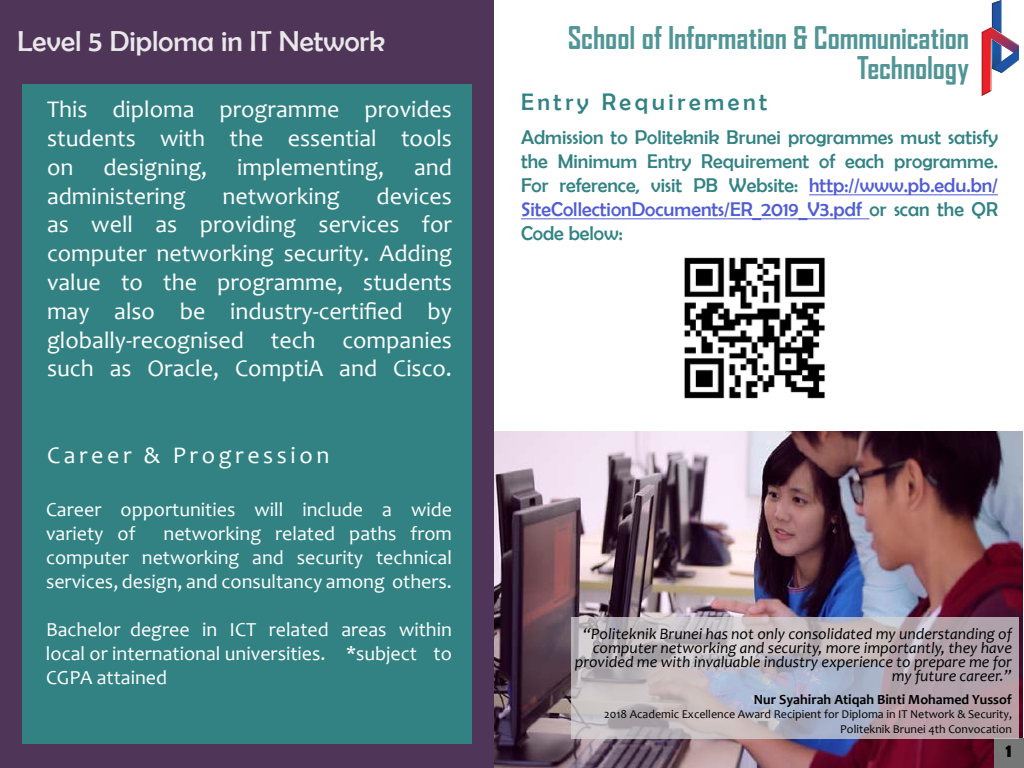
<style>
.page{position:relative;width:1024px;height:768px;background:#fff}
.page>*{position:absolute;margin:0;border:0;box-sizing:border-box;transform-origin:0 0}
.t1{font:700 30px/30px "Agency FB";letter-spacing:-.005em;color:#328284;text-align:right}
.t2{font:29px "Berlin Sans FB";color:#e9e7e9}
.t3{font:24px/28.8px "Candara";color:#fff;text-align:justify}
.t4{font:24px "Candara";letter-spacing:.15em;color:#fff}
.t5{font:24px "Berlin Sans FB";letter-spacing:.15em;color:#328284}
.t6{font:20px/24px "Candara";color:#fff;text-align:justify}
.t7{font:20px/24px "Berlin Sans FB";color:#328284;text-align:justify}
.t8{font:700 19px "Berlin Sans FB Demi";color:#000}
.t9{font:italic 16px/14px "Candara";color:#000;text-align:right}
.t10{font:700 14px "Candara";color:#000}
.t11{font:12px/14.4px "Candara";color:#000;text-align:right}
.s1{color:#4f5cd6}
</style>
<div class="page">
<img style="left:494px;top:431px;width:529px;height:337px">
<div style="left:0;top:0;width:494px;height:768px;background:#4f3558"></div>
<hr style="left:809px;top:194px;width:189px;height:1px;background:#4f5cd6">
<hr style="left:521px;top:218px;width:349px;height:1px;background:#4f5cd6">
<div style="left:22px;top:84px;width:450px;height:660px;background:#328284"></div>
<div style="left:994px;top:738px;width:30px;height:30px;background:#757676"></div>
<svg style="left:981px;top:0;width:38px;height:96px"></svg>
<svg style="left:571px;top:617px;width:448px;height:122px;background:#bab2ba"></svg>
<img style="left:684px;top:257px;width:141px;height:142px">
<p class="t2" style="left:18px;top:25px;width:369px">Level 5 Diploma in IT Network</p>
<p class="t3" style="left:47px;top:95px;width:407px">This diploma programme provides students with the essential tools on designing, implementing, and administering</p>
<p class="t3" style="left:223px;top:181px;width:119px">networking</p>
<p class="t3" style="left:47px;top:181px;width:407px;text-indent:330px">devices as well as providing services for computer networking security. Adding value to the programme, students may also be industry-certified by globally-recognised tech companies such as Oracle, ComptiA and Cisco.</p>
<p class="t4" style="left:47px;top:440px;width:284px">Career &amp; Progression</p>
<p class="t6" style="left:46px;top:497px;width:407px">Career opportunities will include a wide variety of</p>
<p class="t6" style="left:46px;top:521px;width:408px;text-indent:118px">networking related paths from computer networking and security technical services, design, and consultancy among others.</p>
<p class="t6" style="left:46px;top:617px;width:408px">Bachelor degree in ICT related areas within local or international universities. *subject to CGPA attained</p>
<p class="t1" style="left:567px;top:22px;width:403px">School of Information &amp; Communication<br>Technology</p>
<p class="t5" style="left:521px;top:88px;width:248px">Entry Requirement</p>
<p class="t7" style="left:521px;top:125px;width:479px">Admission to Politeknik Brunei programmes must satisfy the Minimum Entry Requirement of each programme.<br>For reference, visit PB Website: <span class="s1">http://www.pb.edu.bn/ SiteCollectionDocuments/ER_2019_V3.pdf</span> or scan the QR Code below:</p>
<p class="t9" style="left:575px;top:627px;width:439px">“Politeknik Brunei has not only consolidated my understanding of computer networking and security, more importantly, they have provided me with invaluable industry experience to prepare me for my future career.”</p>
<p class="t10" style="left:754px;top:690px;width:260px">Nur Syahirah Atiqah Binti Mohamed Yussof</p>
<p class="t11" style="left:604px;top:707px;width:409px">2018 Academic Excellence Award Recipient for Diploma in IT Network &amp; Security,<br>Politeknik Brunei 4th Convocation</p>
<p class="t8" style="left:1006px;top:739px;width:8px">1</p>
</div>
